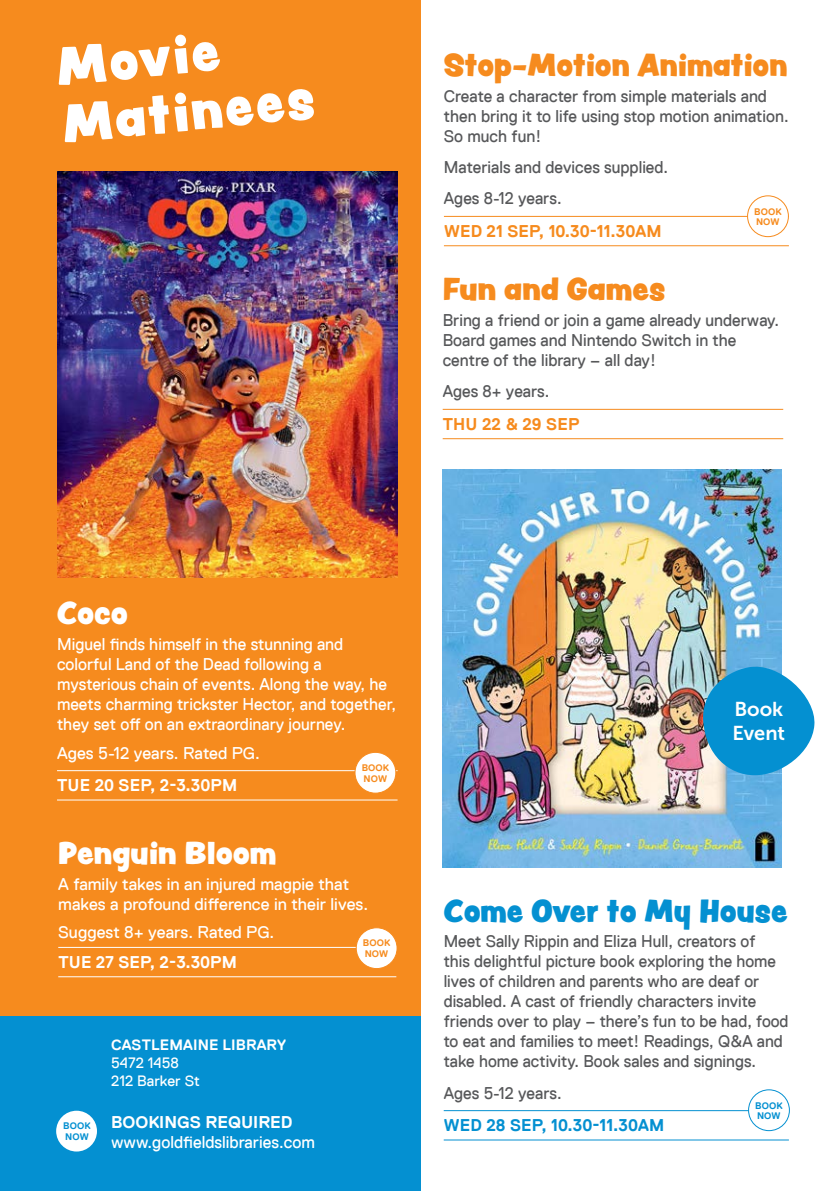
<style>
.page{position:relative;width:840px;height:1191px;background:#fff}
.page>*{position:absolute;margin:0;border:0;box-sizing:border-box;transform-origin:0 0}
.t1{font:48px/57.6px "Peachy Keen JF";color:#fff}
.Heading_02{font:28px "Peachy Keen JF";color:#f68b1e}
.Heading_02-2{font:28px "Peachy Keen JF";color:#0490d1}
.Heading_02-3{font:28px "Peachy Keen JF";color:#fff}
.Event_Title{font:20px/24px "Museo Sans 700";color:#fff}
.Event_info_2nd_para{font:17px/20px "Replica";color:#fff}
.Event_info_2nd_para-2{font:17px/20px "Replica";color:#57585a;scale:.96 1}
.Event_info_2nd_para-3{font:17px/20px "Replica";color:#57585a}
.Event_first_date{font:700 17px "Replica";color:#fff}
.Event_first_date-2{font:700 17px "Replica";letter-spacing:.01em;color:#f68b1e}
.Event_first_date-3{font:700 17px "Replica";letter-spacing:.005em;color:#0490d1}
.t2{font:15px/18px "Replica";color:#fff}
.Book_Now{font:700 9.6px/10.8px "Replica";letter-spacing:.01em;color:#f68b1e}
.Book_Now-2{font:700 9.6px/10.8px "Replica";letter-spacing:.01em;color:#0490d1}
.s1{font-weight:700}
</style>
<div class="page">
<div style="left:0;top:1011px;width:420px;height:180px;background:#0490d1"></div>
<hr style="left:443px;top:216px;width:345px;height:1px;background:#f68b1e">
<hr style="left:443px;top:245px;width:345px;height:1px;background:#f68b1e">
<div style="left:0;top:0;width:420px;height:1015px;background:#f68b1e"></div>
<hr style="left:57px;top:770px;width:340px;height:1px;background:#fff">
<hr style="left:57px;top:799px;width:340px;height:1px;background:#fff">
<img style="left:57px;top:171px;width:340px;height:406px">
<hr style="left:58px;top:947px;width:338px;height:1px;background:#fff">
<hr style="left:58px;top:976px;width:338px;height:1px;background:#fff">
<div style="left:56px;top:1110px;width:41px;height:41px;background:#fff;border-radius:50%"></div>
<img style="left:442px;top:469px;width:339px;height:398px">
<div style="left:747px;top:196px;width:41px;height:41px;background:#fff;border-radius:50%"></div>
<div style="left:746px;top:195px;width:42px;height:42px;border:1px solid #f68b1e;border-radius:50%"></div>
<hr style="left:443px;top:1110px;width:345px;height:1px;background:#0490d1">
<hr style="left:443px;top:1139px;width:345px;height:1px;background:#0490d1">
<div style="left:748px;top:1089px;width:41px;height:41px;background:#fff;border-radius:50%"></div>
<div style="left:747px;top:1089px;width:42px;height:42px;border:1px solid #0490d1;border-radius:50%"></div>
<hr style="left:442px;top:409px;width:340px;height:1px;background:#f68b1e">
<hr style="left:442px;top:438px;width:340px;height:1px;background:#f68b1e">
<svg style="left:700px;top:661px;width:115px;height:114px;background:#3da3d3"></svg>
<div style="left:355px;top:752px;width:40px;height:41px;background:#fff;border-radius:50%"></div>
<div style="left:354px;top:752px;width:42px;height:41px;border:1px solid #f68b1e;border-radius:50%"></div>
<div style="left:356px;top:927px;width:41px;height:41px;background:#fff;border-radius:50%"></div>
<div style="left:355px;top:927px;width:42px;height:42px;border:1px solid #f68b1e;border-radius:50%"></div>
<p class="t1" style="left:53px;top:38px;width:254px;rotate:-6deg">Movie<br>Matinees</p>
<p class="Heading_02" style="left:443px;top:44px;width:345px">Stop-Motion Animation</p>
<p class="Event_info_2nd_para-3" style="left:443px;top:86px;width:346px">Create a character from simple materials and then bring it to life using stop motion animation.<br>So much fun!</p>
<p class="Event_info_2nd_para-3" style="left:443px;top:157px;width:226px">Materials and devices supplied.</p>
<p class="Event_info_2nd_para-3" style="left:443px;top:189px;width:119px">Ages 8-12 years.</p>
<p class="Event_first_date-2" style="left:444px;top:221px;width:219px">WED 21 SEP, 10.30-11.30AM</p>
<p class="Book_Now" style="left:753px;top:206px;width:29px">BOOK<br>NOW</p>
<p class="Heading_02" style="left:442px;top:268px;width:224px">Fun and Games</p>
<p class="Event_info_2nd_para-3" style="left:442px;top:310px;width:338px">Bring a friend or join a game already underway.<br>Board games and Nintendo Switch in the centre of the library – all day!</p>
<p class="Event_info_2nd_para-3" style="left:442px;top:381px;width:108px">Ages 8+ years.</p>
<p class="Event_first_date-2" style="left:442px;top:414px;width:138px">THU 22 &amp; 29 SEP</p>
<p class="Heading_02-3" style="left:57px;top:592px;width:72px">Coco</p>
<p class="Event_info_2nd_para" style="left:57px;top:634px;width:340px">Miguel finds himself in the stunning and colorful Land of the Dead following a mysterious chain of events. Along the way, he meets charming trickster Hector, and together, they set off on an extraordinary journey.</p>
<p class="Event_info_2nd_para" style="left:57px;top:743px;width:204px">Ages 5-12 years. Rated PG.</p>
<p class="Event_first_date" style="left:57px;top:775px;width:181px">TUE 20 SEP, 2-3.30PM</p>
<p class="Book_Now" style="left:361px;top:762px;width:29px">BOOK<br>NOW</p>
<p class="Heading_02-3" style="left:58px;top:831px;width:219px">Penguin Bloom</p>
<p class="Event_info_2nd_para" style="left:58px;top:874px;width:311px">A family takes in an injured magpie that makes a profound difference in their lives.</p>
<p class="Event_info_2nd_para" style="left:58px;top:922px;width:217px">Suggest 8+ years. Rated PG.</p>
<p class="Event_first_date" style="left:58px;top:952px;width:180px">TUE 27 SEP, 2-3.30PM</p>
<p class="Book_Now" style="left:362px;top:937px;width:29px">BOOK<br>NOW</p>
<p class="Book_Now-2" style="left:63px;top:1120px;width:29px">BOOK<br>NOW</p>
<p class="t2" style="left:111px;top:1036px;width:176px"><span class="s1">CASTLEMAINE LIBRARY<br></span>5472 1458<br>212 Barker St</p>
<p class="Event_first_date" style="left:111px;top:1112px;width:183px">BOOKINGS REQUIRED</p>
<p class="Event_info_2nd_para" style="left:111px;top:1132px;width:205px">www.goldfieldslibraries.com</p>
<p class="Event_Title" style="left:732px;top:696px;width:54px">Book<br>Event</p>
<p class="Heading_02-2" style="left:443px;top:889px;width:345px">Come Over to My House</p>
<p class="Event_info_2nd_para-2" style="left:443px;top:931px;width:360px">Meet Sally Rippin and Eliza Hull, creators of<br>this delightful picture book exploring the home lives of children and parents who are deaf or disabled. A cast of friendly characters invite friends over to play – there’s fun to be had, food to eat and families to meet! Readings, Q&amp;A and take home activity. Book sales and signings.</p>
<p class="Event_info_2nd_para-3" style="left:443px;top:1082px;width:119px">Ages 5-12 years.</p>
<p class="Event_first_date-3" style="left:443px;top:1115px;width:222px">WED 28 SEP, 10.30-11.30AM</p>
<p class="Book_Now-2" style="left:754px;top:1099px;width:29px">BOOK<br>NOW</p>
</div>
